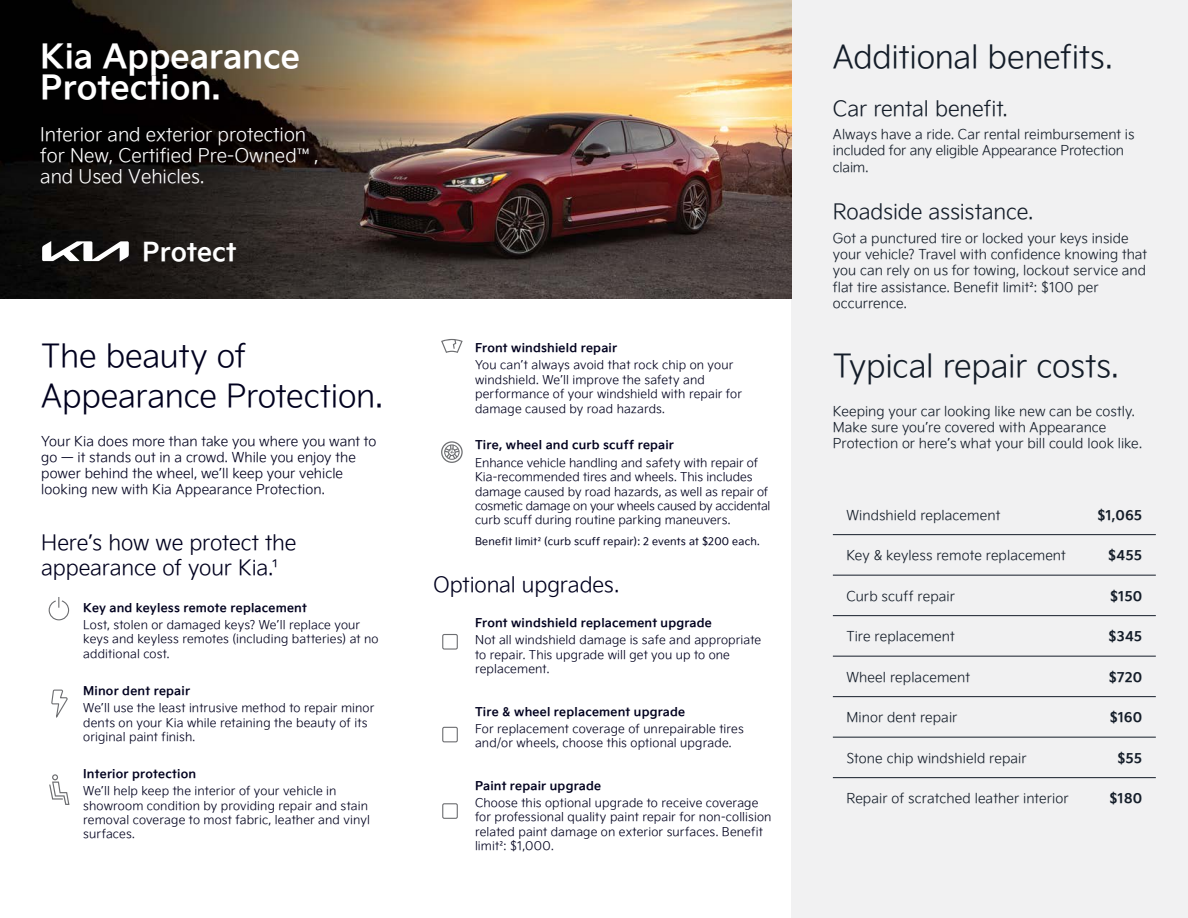
<style>
.page{position:relative;width:1188px;height:918px;background:#fff}
.page>*{position:absolute;margin:0;border:0;box-sizing:border-box;transform-origin:0 0}
.t1{font:33px/32px "Kia Signature OTF Bold";color:#fff}
.t2{font:31.5px "Kia Signature OTF Light";letter-spacing:-.005em;color:#141d29}
.t3{font:31.5px/39.6px "Kia Signature OTF Light";letter-spacing:-.005em;color:#00001e}
.t4{font:25.8px "Kia Signature OTF Bold";color:#fff}
.t5{font:21px/25.2px "Kia Signature OTF Light";letter-spacing:-.005em;color:#00001e}
.t6{font:21px "Kia Signature OTF Light";letter-spacing:-.005em;color:#141d29}
.t7{font:18.6px/21.3px "Kia Signature OTF Light";color:#fff}
.t8{font:13.5px/16.2px "Kia Signature OTF Light";letter-spacing:.005em;color:#141d29}
.t9{font:13.5px/16.2px "Kia Signature OTF Light";letter-spacing:.005em;color:#00001e}
.t10{font:13.5px "Kia Signature OTF Bold";letter-spacing:.005em;color:#141d29}
.t11{font:12px/14.4px "Kia Signature OTF Light";letter-spacing:.01em;color:#00001e}
.t12{font:12px "Kia Signature OTF Bold";letter-spacing:.02em;color:#00001e}
.t13{font:10.5px "Kia Signature OTF Regular";letter-spacing:.02em;color:#00001e}
.s1{font-size:33px}
.s2{color:#fff}
</style>
<div class="page">
<div style="left:791px;top:0;width:397px;height:918px;background:#f1f1f2"></div>
<img style="left:0;top:0;width:791px;height:299px">
<hr style="left:833px;top:534px;width:323px;height:1px;background:#141d29">
<hr style="left:833px;top:575px;width:323px;height:1px;background:#141d29">
<hr style="left:833px;top:615px;width:323px;height:1px;background:#141d29">
<hr style="left:833px;top:656px;width:323px;height:1px;background:#141d29">
<hr style="left:833px;top:696px;width:323px;height:1px;background:#141d29">
<hr style="left:833px;top:737px;width:323px;height:1px;background:#141d29">
<hr style="left:833px;top:777px;width:323px;height:1px;background:#141d29">
<svg style="left:441px;top:339px;width:22px;height:14px"></svg>
<svg style="left:441px;top:441px;width:22px;height:22px"></svg>
<svg style="left:51px;top:689px;width:17px;height:29px"></svg>
<svg style="left:49px;top:774px;width:20px;height:31px"></svg>
<svg style="left:48px;top:597px;width:22px;height:24px"></svg>
<div style="left:442px;top:634px;width:16px;height:16px;border:1px solid #6d6e71;border-radius:2px"></div>
<div style="left:442px;top:727px;width:16px;height:15px;border:1px solid #6d6e71;border-radius:2px"></div>
<div style="left:442px;top:803px;width:16px;height:16px;border:1px solid #6d6e71;border-radius:2px"></div>
<svg style="left:42px;top:241px;width:87px;height:21px"></svg>
<h1 class="t1" style="left:40px;top:38px;width:261px">Kia Appearance<br>Protection.</h1>
<h3 class="t7" style="left:40px;top:122px;width:280px">Interior and exterior protection for New, Certified Pre-Owned™, and Used Vehicles.</h3>
<h3 class="t4" style="left:142px;top:232px;width:96px">Protect</h3>
<h2 class="t3" style="left:41px;top:335px;width:343px">The beauty of<br>Appearance Protection<span class="s1">.</span></h2>
<p class="t9" style="left:41px;top:432px;width:337px">Your Kia does more than take you where you want to go — it stands out in a crowd. While you enjoy the power behind the wheel, we’ll keep your vehicle looking new with Kia Appearance Protection.</p>
<h3 class="t5" style="left:41px;top:528px;width:257px">Here’s how we protect the appearance of your Kia.¹</h3>
<p class="t12" style="left:83px;top:598px;width:225px">Key and keyless remote replacement</p>
<p class="t11" style="left:83px;top:617px;width:297px">Lost, stolen or damaged keys? We’ll replace your keys and keyless remotes (including batteries) at no additional cost.</p>
<p class="t12" style="left:83px;top:681px;width:108px">Minor dent repair</p>
<p class="t11" style="left:83px;top:700px;width:293px">We’ll use the least intrusive method to repair minor dents on your Kia while retaining the beauty of its original paint finish.</p>
<p class="t12" style="left:83px;top:764px;width:114px">Interior protection</p>
<p class="t11" style="left:83px;top:783px;width:288px">We’ll help keep the interior of your vehicle in showroom condition by providing repair and stain removal coverage to most fabric, leather and vinyl surfaces.</p>
<p class="t12" style="left:475px;top:339px;width:144px">Front windshield repair</p>
<p class="t11" style="left:475px;top:357px;width:269px">You can’t always avoid that rock chip on your windshield. We’ll improve the safety and performance of your windshield with repair for damage caused by road hazards.</p>
<p class="t12" style="left:475px;top:436px;width:201px">Tire, wheel and curb scuff repair</p>
<p class="t11" style="left:475px;top:455px;width:297px">Enhance vehicle handling and safety with repair of Kia-recommended tires and wheels. This includes damage caused by road hazards, as well as repair of cosmetic damage on your wheels caused by accidental curb scuff during routine parking maneuvers.</p>
<p class="t13" style="left:475px;top:533px;width:286px">Benefit limit² (curb scuff repair): 2 events at $200 each.</p>
<h3 class="t5" style="left:433px;top:571px;width:188px">Optional upgrades.</h3>
<p class="t12" style="left:444px;top:614px;width:270px"><span class="s2">○</span> Front windshield replacement upgrade</p>
<p class="t11" style="left:475px;top:632px;width:288px">Not all windshield damage is safe and appropriate to repair. This upgrade will get you up to one replacement.</p>
<p class="t12" style="left:444px;top:702px;width:243px"><span class="s2">○</span> Tire &amp; wheel replacement upgrade</p>
<p class="t11" style="left:475px;top:721px;width:270px">For replacement coverage of unrepairable tires and/or wheels, choose this optional upgrade.</p>
<p class="t12" style="left:444px;top:776px;width:159px"><span class="s2">○</span> Paint repair upgrade</p>
<p class="t11" style="left:475px;top:795px;width:298px">Choose this optional upgrade to receive coverage for professional quality paint repair for non-collision related paint damage on exterior surfaces. Benefit limit²: $1,000.</p>
<h2 class="t2" style="left:833px;top:34px;width:281px">Additional benefits.</h2>
<h3 class="t6" style="left:833px;top:93px;width:176px">Car rental benefit.</h3>
<p class="t8" style="left:833px;top:126px;width:303px">Always have a ride. Car rental reimbursement is included for any eligible Appearance Protection claim.</p>
<h3 class="t6" style="left:833px;top:197px;width:202px">Roadside assistance.</h3>
<p class="t8" style="left:833px;top:229px;width:316px">Got a punctured tire or locked your keys inside your vehicle? Travel with confidence knowing that you can rely on us for towing, lockout service and flat tire assistance. Benefit limit²: $100 per occurrence.</p>
<h2 class="t2" style="left:833px;top:343px;width:287px">Typical repair costs.</h2>
<p class="t8" style="left:833px;top:402px;width:311px">Keeping your car looking like new can be costly.<br>Make sure you’re covered with Appearance<br>Protection or here’s what your bill could look like.</p>
<p class="t8" style="left:846px;top:506px;width:155px">Windshield replacement</p>
<p class="t8" style="left:846px;top:547px;width:221px">Key &amp; keyless remote replacement</p>
<p class="t8" style="left:846px;top:587px;width:110px">Curb scuff repair</p>
<p class="t8" style="left:846px;top:628px;width:110px">Tire replacement</p>
<p class="t8" style="left:846px;top:668px;width:125px">Wheel replacement</p>
<p class="t8" style="left:846px;top:709px;width:113px">Minor dent repair</p>
<p class="t8" style="left:846px;top:749px;width:182px">Stone chip windshield repair</p>
<p class="t8" style="left:846px;top:790px;width:224px">Repair of scratched leather interior</p>
<p class="t10" style="left:1097px;top:505px;width:46px">$1,065</p>
<p class="t10" style="left:1108px;top:545px;width:36px">$455</p>
<p class="t10" style="left:1110px;top:586px;width:34px">$150</p>
<p class="t10" style="left:1109px;top:626px;width:35px">$345</p>
<p class="t10" style="left:1109px;top:667px;width:35px">$720</p>
<p class="t10" style="left:1110px;top:707px;width:34px">$160</p>
<p class="t10" style="left:1117px;top:748px;width:26px">$55</p>
<p class="t10" style="left:1110px;top:788px;width:34px">$180</p>
</div>
